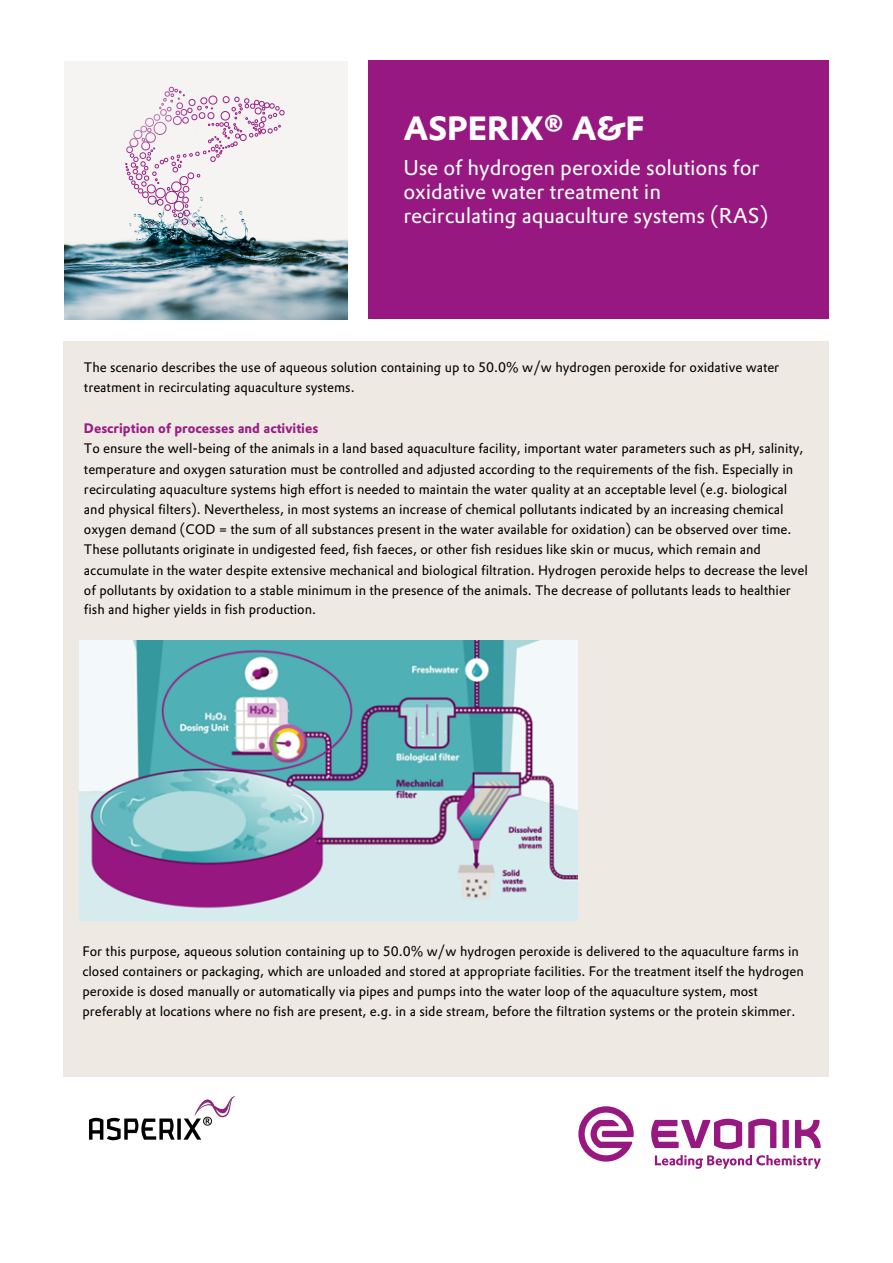
<style>
.page{position:relative;width:893px;height:1263px;background:#fff}
.page>*{position:absolute;margin:0;border:0;box-sizing:border-box;transform-origin:0 0}
.t1{font:700 33px "Evonik Prokyon";letter-spacing:-.005em;color:#fff}
.t2{font:21px/24px "Evonik Prokyon";letter-spacing:-.005em;color:#fff}
.t3{font:13.5px/20.1px "Evonik Prokyon";color:#000}
.t4{font:700 13.5px "Evonik Prokyon";color:#991d85}
</style>
<div class="page">
<div style="left:368px;top:61px;width:461px;height:258px;background:#981881"></div>
<svg style="left:655px;top:1155px;width:166px;height:14px"></svg>
<svg style="left:795px;top:1120px;width:26px;height:28px"></svg>
<div style="left:782px;top:1120px;width:7px;height:28px;background:#981881"></div>
<svg style="left:748px;top:1119px;width:28px;height:29px"></svg>
<svg style="left:651px;top:1119px;width:91px;height:30px"></svg>
<svg style="left:578px;top:1106px;width:56px;height:55px"></svg>
<div style="left:64px;top:342px;width:765px;height:735px;background:#eeeae3"></div>
<img style="left:79px;top:640px;width:498px;height:280px">
<img style="left:65px;top:62px;width:282px;height:257px">
<img style="left:89px;top:1096px;width:146px;height:45px">
<h1 class="t1" style="left:403px;top:102px;width:242px">ASPERIX® A&amp;F</h1>
<h2 class="t2" style="left:403px;top:154px;width:366px">Use of hydrogen peroxide solutions for oxidative water treatment in recirculating aquaculture systems (RAS)</h2>
<p class="t3" style="left:84px;top:356px;width:697px">The scenario describes the use of aqueous solution containing up to 50.0% w/w hydrogen peroxide for oxidative water treatment in recirculating aquaculture systems.</p>
<p class="t4" style="left:84px;top:417px;width:236px">Description of processes and activities</p>
<p class="t3" style="left:84px;top:438px;width:725px">To ensure the well-being of the animals in a land based aquaculture facility, important water parameters such as pH, salinity, temperature and oxygen saturation must be controlled and adjusted according to the requirements of the fish. Especially in recirculating aquaculture systems high effort is needed to maintain the water quality at an acceptable level (e.g. biological and physical filters). Nevertheless, in most systems an increase of chemical pollutants indicated by an increasing chemical oxygen demand (COD = the sum of all substances present in the water available for oxidation) can be observed over time.<br>These pollutants originate in undigested feed, fish faeces, or other fish residues like skin or mucus, which remain and accumulate in the water despite extensive mechanical and biological filtration. Hydrogen peroxide helps to decrease the level of pollutants by oxidation to a stable minimum in the presence of the animals. The decrease of pollutants leads to healthier fish and higher yields in fish production.</p>
<p class="t3" style="left:82px;top:940px;width:723px">For this purpose, aqueous solution containing up to 50.0% w/w hydrogen peroxide is delivered to the aquaculture farms in closed containers or packaging, which are unloaded and stored at appropriate facilities. For the treatment itself the hydrogen peroxide is dosed manually or automatically via pipes and pumps into the water loop of the aquaculture system, most preferably at locations where no fish are present, e.g. in a side stream, before the filtration systems or the protein skimmer.</p>
</div>
